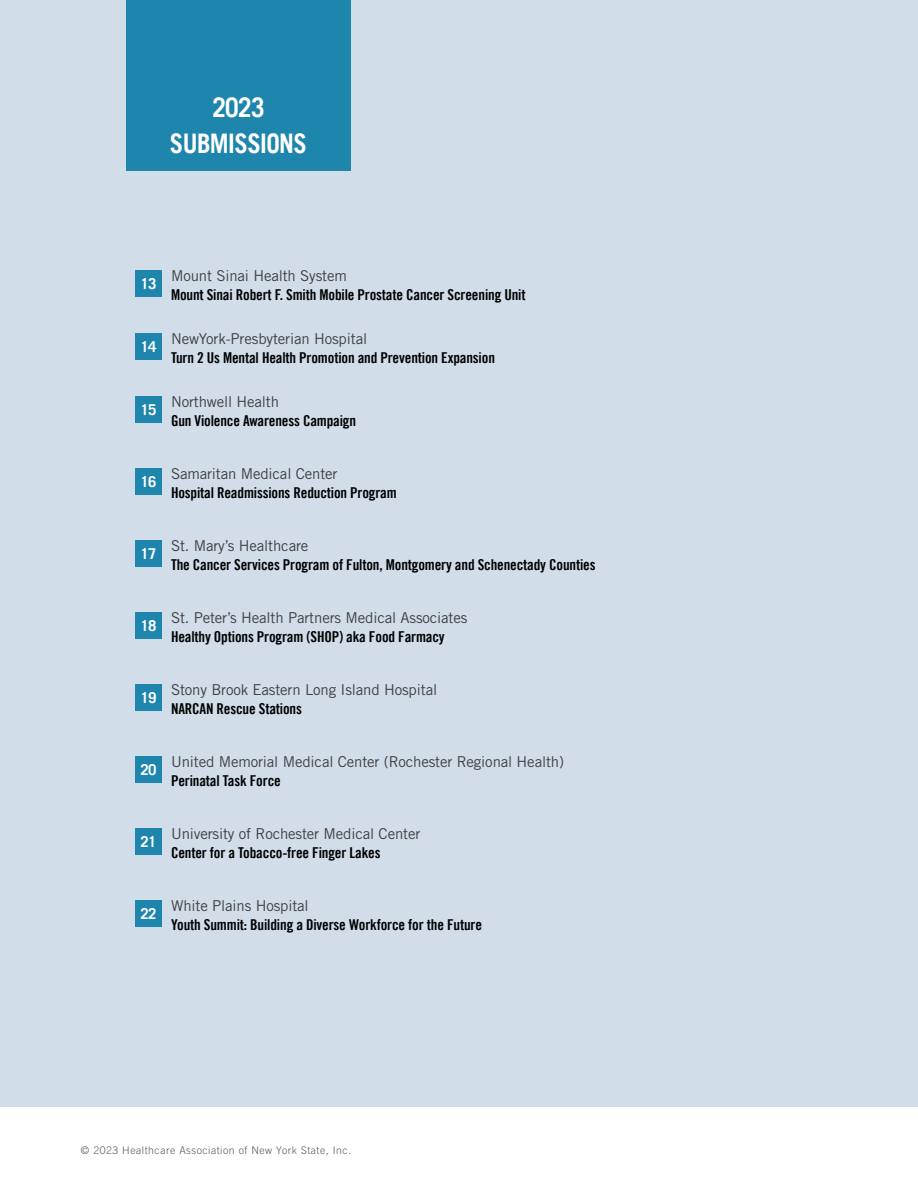
<style>
.page{position:relative;width:918px;height:1188px;background:#fff}
.page>*{position:absolute;margin:0;border:0;box-sizing:border-box;transform-origin:0 0}
.t1{font:700 27px/36px "Trade Gothic LT";letter-spacing:-.025em;color:#fff;text-align:center;scale:.9 1}
.t2{font:15px "Trade Gothic LT Bold Cond Twenty";letter-spacing:-.01em;color:#000}
.t3{font:15px "Trade Gothic LT Std";letter-spacing:-.01em;color:#414042}
.t4{font:700 15px "Trade Gothic LT";letter-spacing:-.025em;color:#fff}
.t5{font:300 10.5px "Trade Gothic LT Std";letter-spacing:.05em;color:#58595b}
</style>
<div class="page">
<div style="left:0;top:0;width:918px;height:1107px;background:#d1dde8"></div>
<div style="left:126px;top:0;width:225px;height:171px;background:#1e85ac"></div>
<div style="left:135px;top:333px;width:27px;height:27px;background:#1e85ac"></div>
<div style="left:135px;top:270px;width:27px;height:27px;background:#1e85ac"></div>
<div style="left:135px;top:396px;width:27px;height:27px;background:#1e85ac"></div>
<div style="left:135px;top:468px;width:27px;height:27px;background:#1e85ac"></div>
<div style="left:135px;top:540px;width:27px;height:27px;background:#1e85ac"></div>
<div style="left:135px;top:612px;width:27px;height:27px;background:#1e85ac"></div>
<div style="left:135px;top:684px;width:27px;height:27px;background:#1e85ac"></div>
<div style="left:135px;top:756px;width:27px;height:27px;background:#1e85ac"></div>
<div style="left:135px;top:828px;width:27px;height:27px;background:#1e85ac"></div>
<div style="left:135px;top:900px;width:27px;height:27px;background:#1e85ac"></div>
<h1 class="t1" style="left:170px;top:89px;width:154px">2023<br>SUBMISSIONS</h1>
<p class="t4" style="left:140px;top:274px;width:18px">13</p>
<p class="t3" style="left:171px;top:266px;width:177px">Mount Sinai Health System</p>
<p class="t2" style="left:171px;top:286px;width:356px">Mount Sinai Robert F. Smith Mobile Prostate Cancer Screening Unit</p>
<p class="t4" style="left:140px;top:337px;width:18px">14</p>
<p class="t4" style="left:140px;top:400px;width:18px">15</p>
<p class="t3" style="left:171px;top:329px;width:198px">NewYork-Presbyterian Hospital</p>
<p class="t2" style="left:171px;top:349px;width:326px">Turn 2 Us Mental Health Promotion and Prevention Expansion</p>
<p class="t3" style="left:171px;top:392px;width:110px">Northwell Health</p>
<p class="t2" style="left:171px;top:412px;width:187px">Gun Violence Awareness Campaign</p>
<p class="t4" style="left:140px;top:472px;width:18px">16</p>
<p class="t3" style="left:171px;top:464px;width:168px">Samaritan Medical Center</p>
<p class="t2" style="left:171px;top:484px;width:227px">Hospital Readmissions Reduction Program</p>
<p class="t4" style="left:140px;top:544px;width:18px">17</p>
<p class="t3" style="left:171px;top:536px;width:139px">St. Mary’s Healthcare</p>
<p class="t2" style="left:171px;top:556px;width:426px">The Cancer Services Program of Fulton, Montgomery and Schenectady Counties</p>
<p class="t4" style="left:140px;top:616px;width:18px">18</p>
<p class="t3" style="left:171px;top:608px;width:298px">St. Peter’s Health Partners Medical Associates</p>
<p class="t2" style="left:171px;top:628px;width:275px">Healthy Options Program (SHOP) aka Food Farmacy</p>
<p class="t4" style="left:140px;top:688px;width:18px">19</p>
<p class="t3" style="left:171px;top:680px;width:268px">Stony Brook Eastern Long Island Hospital</p>
<p class="t2" style="left:171px;top:700px;width:132px">NARCAN Rescue Stations</p>
<p class="t4" style="left:140px;top:760px;width:18px">20</p>
<p class="t3" style="left:171px;top:752px;width:395px">United Memorial Medical Center (Rochester Regional Health)</p>
<p class="t2" style="left:171px;top:772px;width:111px">Perinatal Task Force</p>
<p class="t4" style="left:140px;top:832px;width:18px">21</p>
<p class="t3" style="left:171px;top:824px;width:251px">University of Rochester Medical Center</p>
<p class="t2" style="left:171px;top:844px;width:211px">Center for a Tobacco-free Finger Lakes</p>
<p class="t4" style="left:140px;top:904px;width:18px">22</p>
<p class="t3" style="left:171px;top:896px;width:139px">White Plains Hospital</p>
<p class="t2" style="left:171px;top:916px;width:313px">Youth Summit: Building a Diverse Workforce for the Future</p>
<p class="t5" style="left:81px;top:1144px;width:272px">© 2023 Healthcare Association of New York State, Inc.</p>
</div>
